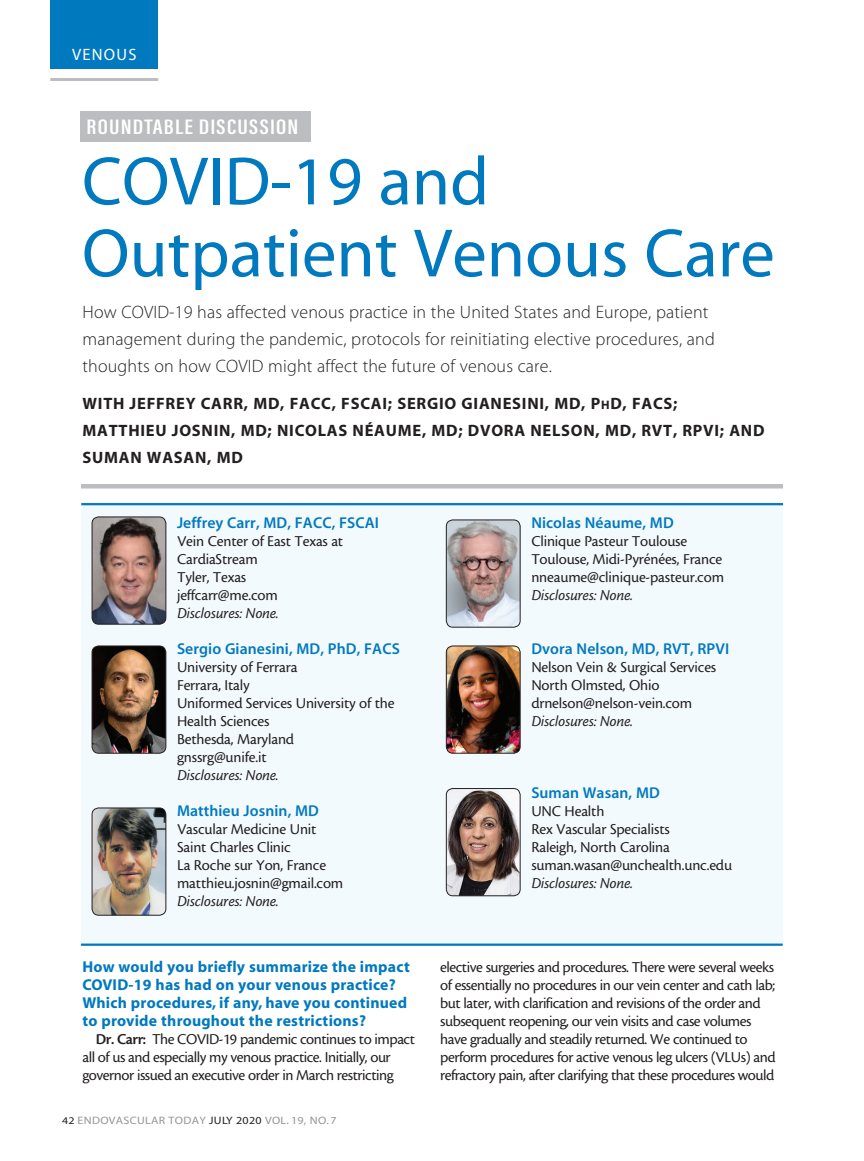
<style>
.page{position:relative;width:864px;height:1161px;background:#fff}
.page>*{position:absolute;margin:0;border:0;box-sizing:border-box;transform-origin:0 0}
.headline{font:69px/72px "Myriad MM 400 600";color:#0079bf}
.t1{font:600 21.6px "Acumin Pro Extra Cond";letter-spacing:.045em;color:#fff;scale:1.25 1}
.deck{font:18px/27px "Myriad MM 215 600";letter-spacing:.01em;color:#231f20}
.author{font:16.5px/27px "Myriad MM 700 600";letter-spacing:.045em;color:#231f20}
.t2{font:16.5px "Myriad MM 400 600";letter-spacing:.075em;color:#fff}
.body{font:15.75px/18px "Cronos MM 408 10";letter-spacing:-.03em;color:#231f20}
.bio_info{font:15.75px/18px "Cronos MM 408 10";letter-spacing:-.01em;color:#231f20}
.subhead_question{font:15.75px/18px "Myriad MM 700 600";letter-spacing:.015em;color:#0079bf}
.bio_name{font:15.75px "Myriad MM 565 600";letter-spacing:.005em;color:#0079bf}
.bio_info-2{font:15.75px "Cronos MM It 408 10";letter-spacing:-.01em;color:#231f20}
.t3{font:10.8px "Myriad MM 400 600";letter-spacing:.025em;color:#939598;scale:1.11 1}
.s1{font-family:"Myriad MM SC750 700 600";font-size:12.3px}
.s2{font-family:"Cronos MM 574 10"}
.s3{font-size:10.2px;color:#231f20}
.s4{color:#231f20}
</style>
<div class="page">
<div style="left:50px;top:0;width:108px;height:69px;background:#0079bf"></div>
<hr style="left:50px;top:78px;width:108px;height:3px;background:#bcbdc0">
<div style="left:81px;top:484px;width:702px;height:5px;background:#bcbdc0"></div>
<div style="left:81px;top:503px;width:702px;height:441px;background:#f3fafd"></div>
<hr style="left:81px;top:503px;width:702px;height:2px;background:#0079bf">
<hr style="left:81px;top:944px;width:702px;height:2px;background:#0079bf">
<img style="left:92px;top:517px;width:74px;height:106px">
<div style="left:92px;top:517px;width:74px;height:108px;border:1px solid #231f20;border-radius:7px"></div>
<img style="left:446px;top:520px;width:73px;height:106px">
<div style="left:446px;top:520px;width:75px;height:108px;border:1px solid #231f20;border-radius:7px"></div>
<img style="left:92px;top:646px;width:74px;height:106px">
<div style="left:92px;top:646px;width:74px;height:108px;border:1px solid #231f20;border-radius:7px"></div>
<img style="left:446px;top:646px;width:73px;height:106px">
<div style="left:446px;top:646px;width:75px;height:108px;border:1px solid #231f20;border-radius:7px"></div>
<img style="left:446px;top:790px;width:73px;height:106px">
<div style="left:446px;top:788px;width:75px;height:108px;border:1px solid #231f20;border-radius:7px"></div>
<img style="left:92px;top:808px;width:74px;height:106px">
<div style="left:92px;top:808px;width:74px;height:108px;border:1px solid #231f20;border-radius:7px"></div>
<div style="left:81px;top:111px;width:230px;height:31px;background:#bcbdc0"></div>
<p class="t2" style="left:72px;top:46px;width:66px">VENOUS</p>
<p class="t1" style="left:87px;top:114px;width:171px">ROUNDTABLE DISCUSSION</p>
<p class="headline" style="left:82px;top:149px;width:694px">COVID-19 and<br>Outpatient Venous Care</p>
<p class="deck" style="left:82px;top:299px;width:634px">How COVID-19 has affected venous practice in the United States and Europe, patient management during the pandemic, protocols for reinitiating elective procedures, and thoughts on how COVID might affect the future of venous care.</p>
<p class="author" style="left:82px;top:391px;width:684px">WITH JEFFREY CARR, MD, FACC, FSCAI; SERGIO GIANESINI, MD, P<span class="s1">h</span>D, FACS;<br>MATTHIEU JOSNIN, MD; NICOLAS NÉAUME, MD; DVORA NELSON, MD, RVT, RPVI; AND<br>SUMAN WASAN, MD</p>
<p class="bio_name" style="left:177px;top:515px;width:204px">Jeffrey Carr, MD, FACC, FSCAI</p>
<p class="bio_info" style="left:177px;top:533px;width:168px">Vein Center of East Texas at<br>CardiaStream</p>
<p class="bio_info" style="left:177px;top:569px;width:71px">Tyler, Texas</p>
<p class="bio_info" style="left:177px;top:587px;width:102px">jeffcarr@me.com</p>
<p class="bio_info-2" style="left:177px;top:605px;width:103px">Disclosures: None.</p>
<p class="bio_name" style="left:177px;top:641px;width:224px">Sergio Gianesini, MD, PhD, FACS</p>
<p class="bio_info" style="left:177px;top:659px;width:122px">University of Ferrara</p>
<p class="bio_info" style="left:177px;top:677px;width:74px">Ferrara, Italy</p>
<p class="bio_info" style="left:177px;top:695px;width:219px">Uniformed Services University of the<br>Health Sciences</p>
<p class="bio_info" style="left:177px;top:731px;width:119px">Bethesda, Maryland</p>
<p class="bio_info" style="left:177px;top:749px;width:91px">gnssrg@unife.it</p>
<p class="bio_info-2" style="left:177px;top:767px;width:103px">Disclosures: None.</p>
<p class="bio_name" style="left:177px;top:803px;width:143px">Matthieu Josnin, MD</p>
<p class="bio_info" style="left:177px;top:821px;width:141px">Vascular Medicine Unit</p>
<p class="bio_info" style="left:177px;top:839px;width:115px">Saint Charles Clinic</p>
<p class="bio_info" style="left:177px;top:857px;width:151px">La Roche sur Yon, France</p>
<p class="bio_info" style="left:177px;top:875px;width:168px">matthieu.josnin@gmail.com</p>
<p class="bio_info-2" style="left:177px;top:893px;width:103px">Disclosures: None.</p>
<p class="subhead_question" style="left:82px;top:959px;width:329px">How would you briefly summarize the impact COVID-19 has had on your venous practice?<br>Which procedures, if any, have you continued to provide throughout the restrictions?</p>
<p class="body" style="left:82px;top:1030px;width:334px;text-indent:14px"><span class="s2">Dr. Carr:</span> The COVID-19 pandemic continues to impact all of us and especially my venous practice. Initially, our governor issued an executive order in March restricting</p>
<p class="t3" style="left:62px;top:1115px;width:249px"><span class="s3">42</span> ENDOVASCULAR TODAY <span class="s4">JULY 2020</span> VOL. 19, NO. 7</p>
<p class="bio_name" style="left:531px;top:515px;width:144px">Nicolas Néaume, MD</p>
<p class="bio_info" style="left:531px;top:533px;width:157px">Clinique Pasteur Toulouse</p>
<p class="bio_info" style="left:531px;top:551px;width:193px">Toulouse, Midi-Pyrénées, France</p>
<p class="bio_info" style="left:531px;top:569px;width:194px">nneaume@clinique-pasteur.com</p>
<p class="bio_info-2" style="left:531px;top:587px;width:103px">Disclosures: None.</p>
<p class="bio_name" style="left:531px;top:641px;width:199px">Dvora Nelson, MD, RVT, RPVI</p>
<p class="bio_info" style="left:531px;top:659px;width:187px">Nelson Vein &amp; Surgical Services</p>
<p class="bio_info" style="left:531px;top:677px;width:130px">North Olmsted, Ohio</p>
<p class="bio_info" style="left:531px;top:695px;width:162px">drnelson@nelson-vein.com</p>
<p class="bio_info-2" style="left:531px;top:713px;width:103px">Disclosures: None.</p>
<p class="bio_name" style="left:531px;top:785px;width:130px">Suman Wasan, MD</p>
<p class="bio_info" style="left:531px;top:803px;width:75px">UNC Health</p>
<p class="bio_info" style="left:531px;top:821px;width:140px">Rex Vascular Specialists</p>
<p class="bio_info" style="left:531px;top:839px;width:140px">Raleigh, North Carolina</p>
<p class="bio_info" style="left:531px;top:857px;width:202px">suman.wasan@unchealth.unc.edu</p>
<p class="bio_info-2" style="left:531px;top:875px;width:103px">Disclosures: None.</p>
<p class="body" style="left:440px;top:958px;width:337px">elective surgeries and procedures. There were several weeks of essentially no procedures in our vein center and cath lab; but later, with clarification and revisions of the order and subsequent reopening, our vein visits and case volumes have gradually and steadily returned. We continued to perform procedures for active venous leg ulcers (VLUs) and refractory pain, after clarifying that these procedures would</p>
</div>
